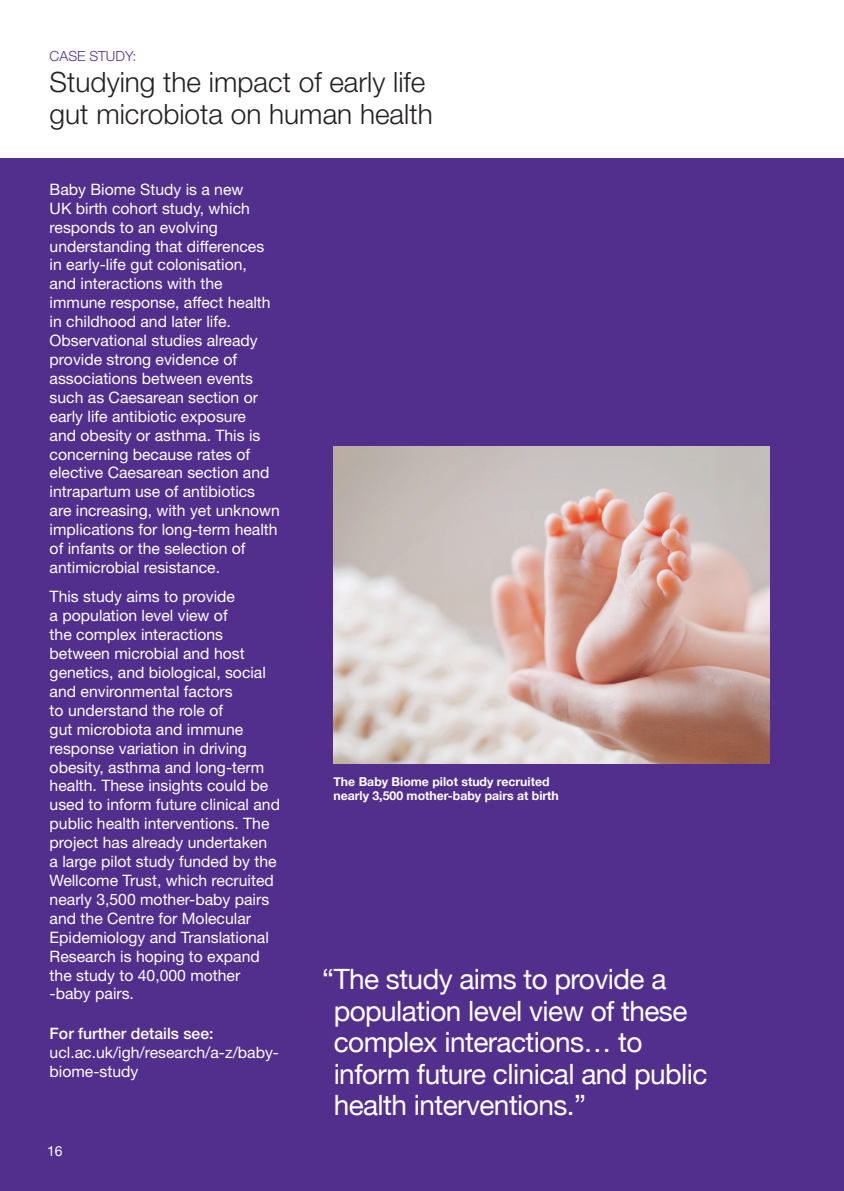
<style>
.page{position:relative;width:844px;height:1191px;background:#fff}
.page>*{position:absolute;margin:0;border:0;box-sizing:border-box;transform-origin:0 0}
.t1{font:28px/31.5px "Helvetica Neue";letter-spacing:-.02em;color:#fff}
.t2{font:300 28px "Helvetica Neue LT Std";color:#231f20}
.t3{font:15.75px/18.9px "Helvetica Neue LT Std";color:#fff}
.t4{font:500 15.75px "Helvetica Neue LT Std";color:#fff}
.t5{font:300 14px "Helvetica Neue LT Std";color:#532f8d}
.t6{font:14px "Helvetica Neue LT Std";color:#fff}
.t7{font:700 12.25px/14.7px "Helvetica Neue";color:#fff}
</style>
<div class="page">
<div style="left:0;top:159px;width:843px;height:1032px;background:#532f8d"></div>
<img style="left:333px;top:446px;width:436px;height:318px">
<p class="t5" style="left:50px;top:47px;width:88px">CASE STUDY:</p>
<p class="t2" style="left:50px;top:65px;width:377px">Studying the impact of early life</p>
<p class="t2" style="left:50px;top:97px;width:384px">gut microbiota on human health</p>
<p class="t3" style="left:50px;top:180px;width:232px">Baby Biome Study is a new<br>UK birth cohort study, which responds to an evolving understanding that differences in early-life gut colonisation,<br>and interactions with the immune response, affect health in childhood and later life.<br>Observational studies already provide strong evidence of associations between events such as Caesarean section or early life antibiotic exposure<br>and obesity or asthma. This is concerning because rates of elective Caesarean section and intrapartum use of antibiotics are increasing, with yet unknown implications for long-term health of infants or the selection of antimicrobial resistance.</p>
<p class="t3" style="left:50px;top:587px;width:232px">This study aims to provide<br>a population level view of<br>the complex interactions between microbial and host genetics, and biological, social and environmental factors<br>to understand the role of<br>gut microbiota and immune response variation in driving obesity, asthma and long-term health. These insights could be used to inform future clinical and public health interventions. The project has already undertaken<br>a large pilot study funded by the<br>Wellcome Trust, which recruited nearly 3,500 mother-baby pairs and the Centre for Molecular<br>Epidemiology and Translational<br>Research is hoping to expand the study to 40,000 mother -baby pairs.</p>
<p class="t4" style="left:50px;top:1023px;width:165px">For further details see:</p>
<p class="t3" style="left:50px;top:1042px;width:231px">ucl.ac.uk/igh/research/a-z/baby&shy;biome-study</p>
<p class="t6" style="left:47px;top:1142px;width:17px">16</p>
<p class="t7" style="left:333px;top:774px;width:227px">The Baby Biome pilot study recruited nearly 3,500 mother-baby pairs at birth</p>
<p class="t1" style="left:333px;top:965px;width:375px;text-indent:-11px">“The study aims to provide a population level view of these complex interactions… to inform future clinical and public health interventions.”</p>
</div>
